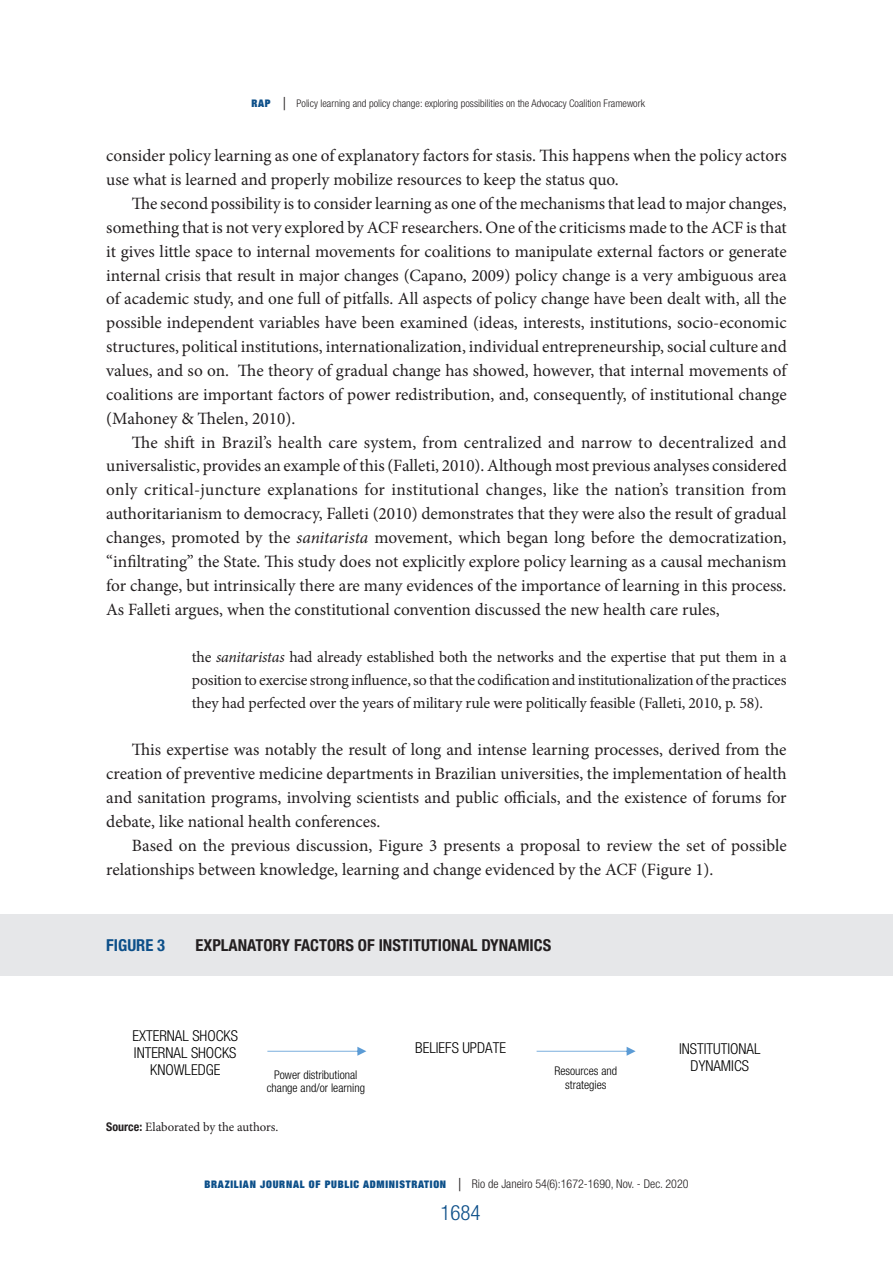
<style>
.page{position:relative;width:893px;height:1263px;background:#fff}
.page>*{position:absolute;margin:0;border:0;box-sizing:border-box;transform-origin:0 0}
.t1{font:300 condensed 21px "Helvetica Neue LT Std";color:#0c4f89}
.t2{font:18px/31px "Times New Roman";color:#000;text-align:right}
.texto_3{font:17.25px/23.9px "Minion Pro";color:#231f20;text-align:justify}
.tit_tab{font:700 condensed 16.5px "Helvetica Neue LT Std";color:#231f20}
.tit_tab-2{font:700 condensed 16.5px "Helvetica Neue LT Std";color:#0c4f89}
.citacao{font:15.75px/23.1px "Minion Pro";letter-spacing:-.01em;color:#231f20;text-align:justify}
.t3{font:300 condensed 15px/17px "Helvetica Neue LT Std";color:#000;text-align:center}
.fonte{font:12.75px "Minion Pro";letter-spacing:-.005em;color:#231f20}
.t4{font:300 condensed 12px "Helvetica Neue LT Std";color:#231f20}
.t5{font:300 condensed 12px/13.6px "Helvetica Neue LT Std";color:#000;text-align:center}
.t6{font:300 condensed 10.5px "Helvetica Neue LT Std";color:#231f20}
.s1{font-family:"Helvetica Neue";font-weight:900;font-stretch:expanded;color:#0c4f89}
.s2{font-size:18px}
.s3{font-style:italic}
.s4{font-family:"Helvetica Neue LT Std";font-weight:700;font-stretch:condensed;font-size:12px}
.s5{font-family:"Helvetica Neue";font-weight:900;font-stretch:expanded;font-size:10.5px;color:#0c4f89}
</style>
<div class="page">
<div style="left:0;top:914px;width:893px;height:62px;background:#e6e7e9"></div>
<svg style="left:267px;top:1047px;width:99px;height:9px"></svg>
<svg style="left:537px;top:1047px;width:99px;height:9px"></svg>
<p class="t6" style="left:251px;top:98px;width:395px"><span class="s1">RAP</span> <span class="s2">|</span> Policy learning and policy change: exploring possibilities on the Advocacy Coalition Framework</p>
<p class="texto_3" style="left:106px;top:144px;width:682px">consider policy learning as one of explanatory factors for stasis. This happens when the policy actors use what is learned and properly mobilize resources to keep the status quo.</p>
<p class="texto_3" style="left:106px;top:192px;width:682px;text-indent:26px">The second possibility is to consider learning as one of the mechanisms that lead to major changes, something that is not very explored by ACF researchers. One of the criticisms made to the ACF is that it gives little space to internal movements for coalitions to manipulate external factors or generate internal crisis that result in major changes (Capano, 2009) policy change is a very ambiguous area of academic study, and one full of pitfalls. All aspects of policy change have been dealt with, all the possible independent variables have been examined (ideas, interests, institutions, socio-economic structures, political institutions, internationalization, individual entrepreneurship, social culture and values, and so on. The theory of gradual change has showed, however, that internal movements of coalitions are important factors of power redistribution, and, consequently, of institutional change (Mahoney &amp; Thelen, 2010).</p>
<p class="texto_3" style="left:106px;top:430px;width:682px;text-indent:26px">The shift in Brazil’s health care system, from centralized and narrow to decentralized and universalistic, provides an example of this (Falleti, 2010). Although most previous analyses considered only critical-juncture explanations for institutional changes, like the nation’s transition from authoritarianism to democracy, Falleti (2010) demonstrates that they were also the result of gradual changes, promoted by the <span class="s3">sanitarista</span> movement, which began long before the democratization, “infiltrating” the State. This study does not explicitly explore policy learning as a causal mechanism for change, but intrinsically there are many evidences of the importance of learning in this process.<br>As Falleti argues, when the constitutional convention discussed the new health care rules,</p>
<p class="citacao" style="left:192px;top:645px;width:596px">the <span class="s3">sanitaristas</span> had already established both the networks and the expertise that put them in a position to exercise strong influence, so that the codification and institutionalization of the practices they had perfected over the years of military rule were politically feasible (Falleti, 2010, p. 58).</p>
<p class="texto_3" style="left:106px;top:738px;width:682px;text-indent:26px">This expertise was notably the result of long and intense learning processes, derived from the creation of preventive medicine departments in Brazilian universities, the implementation of health and sanitation programs, involving scientists and public officials, and the existence of forums for debate, like national health conferences.</p>
<p class="texto_3" style="left:106px;top:833px;width:682px;text-indent:26px">Based on the previous discussion, Figure 3 presents a proposal to review the set of possible relationships between knowledge, learning and change evidenced by the ACF (Figure 1).</p>
<p class="t2" style="left:91px;top:829px;width:639px">Based on the previous discussion, Figure 3 presents a proposal to review the set<br>of possible relationships between knowledge, learning and change evidenced by the ACF</p>
<p class="tit_tab-2" style="left:106px;top:935px;width:60px">FIGURE 3</p>
<p class="tit_tab" style="left:196px;top:935px;width:357px">EXPLANATORY FACTORS OF INSTITUTIONAL DYNAMICS</p>
<p class="t3" style="left:132px;top:1027px;width:107px">EXTERNAL SHOCKS<br>INTERNAL SHOCKS<br>KNOWLEDGE</p>
<p class="t3" style="left:415px;top:1039px;width:92px">BELIEFS UPDATE</p>
<p class="t3" style="left:679px;top:1040px;width:83px">INSTITUTIONAL<br>DYNAMICS</p>
<p class="t5" style="left:267px;top:1067px;width:100px">Power distributional change and/or learning</p>
<p class="t5" style="left:554px;top:1064px;width:64px">Resources and strategies</p>
<p class="fonte" style="left:106px;top:1118px;width:174px"><span class="s4">Source:</span> Elaborated by the authors.</p>
<p class="t4" style="left:204px;top:1176px;width:486px"><span class="s5">BRAZILIAN JOURNAL OF PUBLIC ADMINISTRATION</span> <span class="s2">|</span> Rio de Janeiro 54(6):1672-1690, Nov. - Dec. 2020</p>
<p class="t1" style="left:440px;top:1200px;width:42px">1684</p>
</div>
